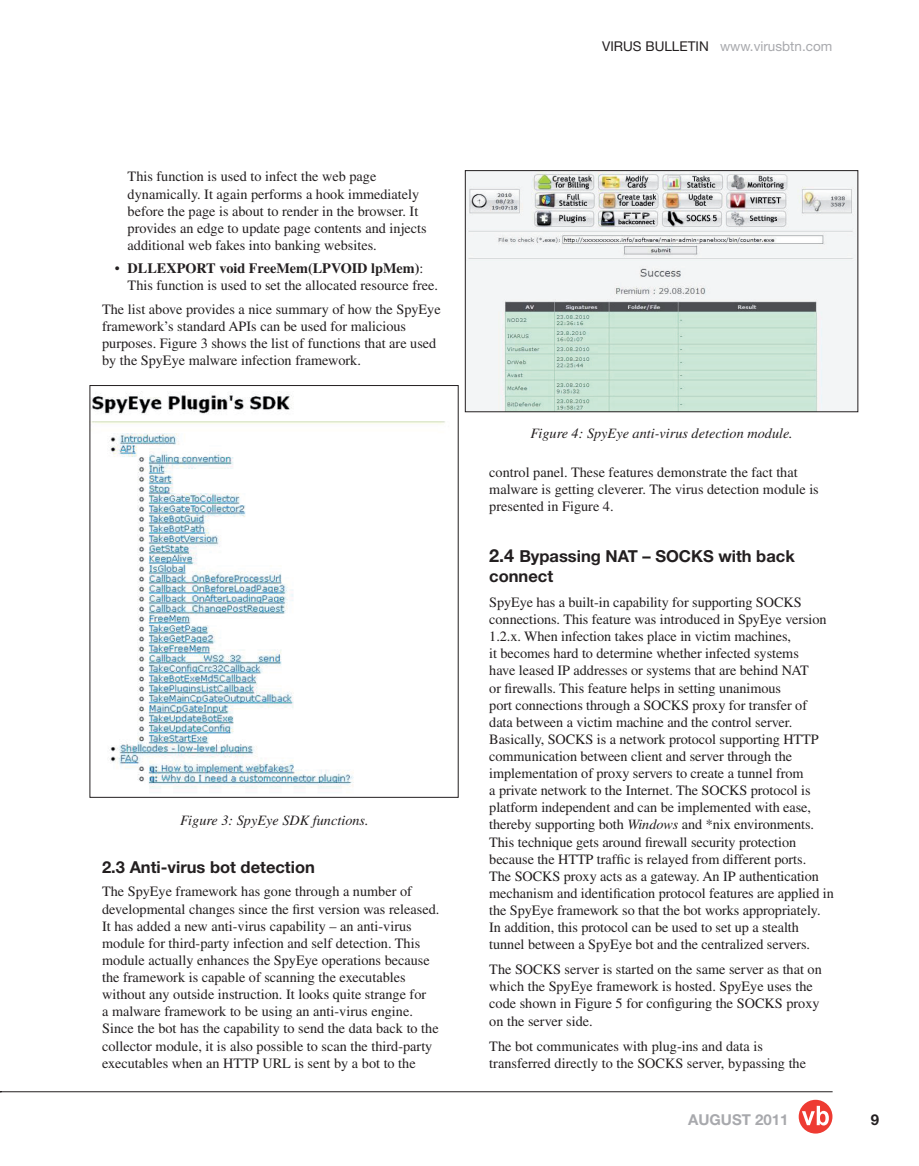
<style>
.page{position:relative;width:919px;height:1166px;background:#fff}
.page>*{position:absolute;margin:0;border:0;box-sizing:border-box;transform-origin:0 0}
.t1{font:700 16.5px/19.8px "Helvetica Neue";color:#231f20}
.t2{font:700 15px "Helvetica Neue";color:#a8a9ad}
.t3{font:700 15px "Helvetica Neue";color:#231f20}
.t4{font:14.25px/17.1px "Times";color:#231f20}
.t5{font:italic 14.25px "Times";color:#231f20}
.t6{font:13.5px "Helvetica Neue";color:#a8a9ad}
.s1{font-weight:700}
.s2{color:#231f20}
.s3{font-size:18px}
.s4{font-style:italic}
</style>
<div class="page">
<hr style="left:0;top:1091px;width:832px;height:1px;background:#231f20">
<svg style="left:798px;top:1099px;width:34px;height:34px"></svg>
<svg style="left:801px;top:1105px;width:27px;height:20px"></svg>
<img style="left:91px;top:391px;width:354px;height:398px">
<img style="left:467px;top:172px;width:389px;height:238px">
<div style="left:465px;top:170px;width:393px;height:242px;border:1px solid #231f20"></div>
<p class="t4" style="left:128px;top:169px;width:300px">This function is used to infect the web page dynamically. It again performs a hook immediately before the page is about to render in the browser. It provides an edge to update page contents and injects additional web fakes into banking websites.</p>
<p class="t4" style="left:128px;top:261px;width:312px;text-indent:-13px">• <span class="s1">DLLEXPORT void FreeMem(LPVOID lpMem)</span>:<br>This function is used to set the allocated resource free.</p>
<p class="t4" style="left:102px;top:302px;width:340px">The list above provides a nice summary of how the SpyEye framework’s standard APIs can be used for malicious purposes. Figure 3 shows the list of functions that are used by the SpyEye malware infection framework.</p>
<p class="t5" style="left:180px;top:814px;width:190px">Figure 3: SpyEye SDK functions.</p>
<p class="t1" style="left:102px;top:858px;width:214px">2.3 Anti-virus bot detection</p>
<p class="t4" style="left:102px;top:884px;width:339px">The SpyEye framework has gone through a number of developmental changes since the first version was released.<br>It has added a new anti-virus capability – an anti-virus module for third-party infection and self detection. This module actually enhances the SpyEye operations because the framework is capable of scanning the executables without any outside instruction. It looks quite strange for<br>a malware framework to be using an anti-virus engine.<br>Since the bot has the capability to send the data back to the collector module, it is also possible to scan the third-party executables when an HTTP URL is sent by a bot to the</p>
<p class="t6" style="left:602px;top:41px;width:231px"><span class="s2">VIRUS BULLETIN</span> www.virusbtn.com</p>
<p class="t5" style="left:530px;top:427px;width:264px">Figure 4: SpyEye anti-virus detection module.</p>
<p class="t4" style="left:489px;top:465px;width:331px">control panel. These features demonstrate the fact that malware is getting cleverer. The virus detection module is presented in Figure 4.</p>
<p class="t1" style="left:489px;top:547px;width:307px"><span class="s3">2.4</span> Bypassing NAT – SOCKS with back connect</p>
<p class="t4" style="left:489px;top:594px;width:346px">SpyEye has a built-in capability for supporting SOCKS connections. This feature was introduced in SpyEye version 1.2.x. When infection takes place in victim machines,<br>it becomes hard to determine whether infected systems<br>have leased IP addresses or systems that are behind NAT<br>or firewalls. This feature helps in setting unanimous<br>port connections through a SOCKS proxy for transfer of data between a victim machine and the control server.<br>Basically, SOCKS is a network protocol supporting HTTP communication between client and server through the implementation of proxy servers to create a tunnel from<br>a private network to the Internet. The SOCKS protocol is platform independent and can be implemented with ease, thereby supporting both <span class="s4">Windows</span> and *nix environments.<br>This technique gets around firewall security protection because the HTTP traffic is relayed from different ports.<br>The SOCKS proxy acts as a gateway. An IP authentication mechanism and identification protocol features are applied in the SpyEye framework so that the bot works appropriately.<br>In addition, this protocol can be used to set up a stealth tunnel between a SpyEye bot and the centralized servers.</p>
<p class="t4" style="left:489px;top:961px;width:334px">The SOCKS server is started on the same server as that on which the SpyEye framework is hosted. SpyEye uses the code shown in Figure 5 for configuring the SOCKS proxy on the server side.</p>
<p class="t4" style="left:489px;top:1038px;width:318px">The bot communicates with plug-ins and data is transferred directly to the SOCKS server, bypassing the</p>
<p class="t2" style="left:688px;top:1113px;width:102px">AUGUST 2011</p>
<p class="t3" style="left:870px;top:1114px;width:10px">9</p>
</div>
